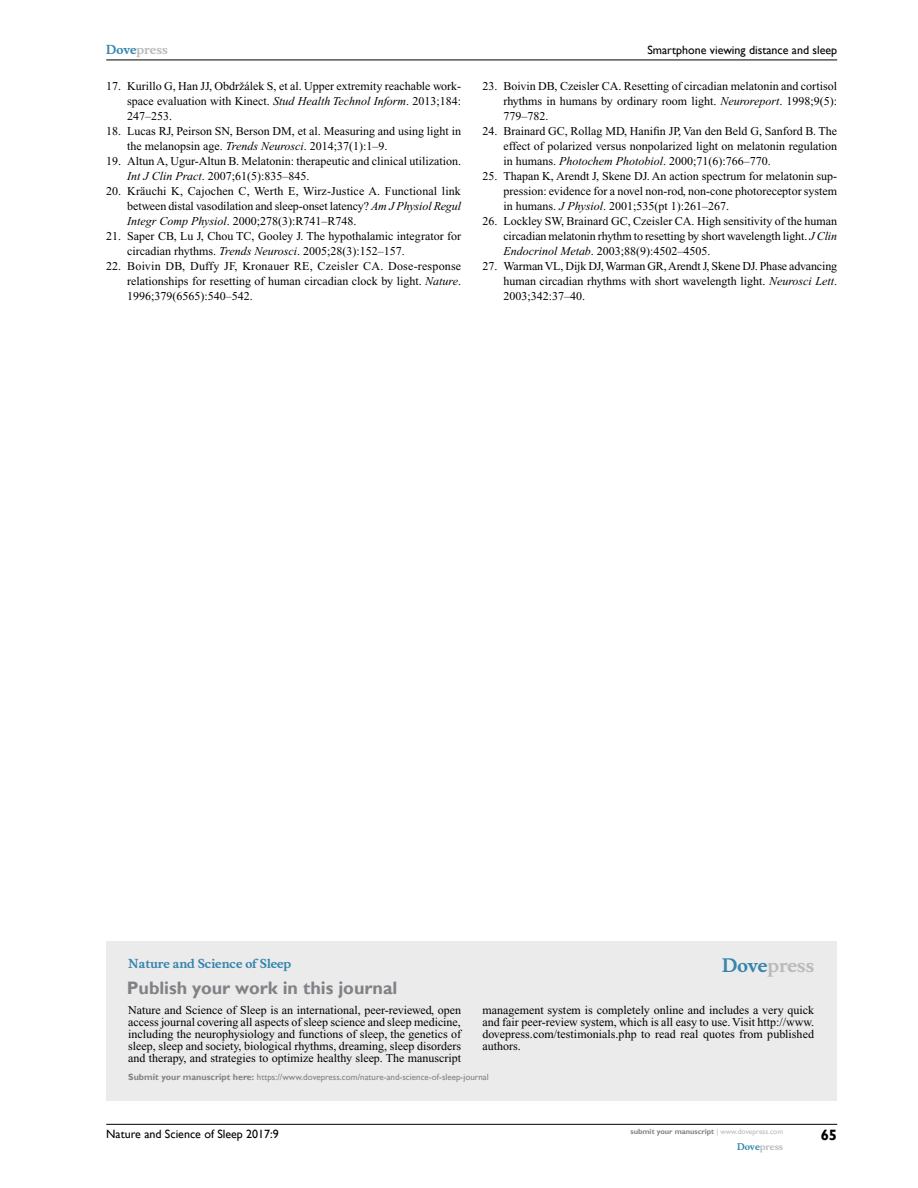
<style>
.page{position:relative;width:918px;height:1188px;background:#fff}
.page>*{position:absolute;margin:0;border:0;box-sizing:border-box;transform-origin:0 0}
.t1{font:700 18px "Gill Sans";color:#808285}
.t2{font:700 18px "Musee";color:#b8babc}
.t3{font:700 15px "Gill Sans";color:#000}
.t4{font:12px/15px "Times New Roman";color:#000;text-align:justify}
.t5{font:12px "Gill Sans";color:#000}
.t6{font:700 12px "Musee";color:#3785ad}
.t7{font:700 12px "Musee";color:#b8babc}
.t8{font:9px "Gill Sans";color:#808285}
.t9{font:700 9px "Musee";color:#b8babc}
.t10{font:700 7.5px "Gill Sans";color:#808285}
.s1{color:#3785ad}
.s2{font-style:italic}
.s3{font-weight:700}
.s4{font-weight:400;color:#b8babc}
</style>
<div class="page">
<div style="left:106px;top:941px;width:731px;height:159px;background:#ebebec"></div>
<hr style="left:106px;top:1124px;width:731px;height:1px;background:#000">
<hr style="left:106px;top:60px;width:731px;height:1px;background:#000">
<p class="t7" style="left:106px;top:43px;width:63px"><span class="s1">Dove</span>press</p>
<p class="t4" style="left:127px;top:79px;width:335px;text-indent:-21px">17. Kurillo G, Han JJ, Obdržálek S, et al. Upper extremity reachable work&shy;space evaluation with Kinect. <span class="s2">Stud Health Technol Inform</span>. 2013;184:<br>247–253.</p>
<p class="t4" style="left:127px;top:124px;width:335px;text-indent:-21px">18. Lucas RJ, Peirson SN, Berson DM, et al. Measuring and using light in the melanopsin age. <span class="s2">Trends Neurosci</span>. 2014;37(1):1–9.</p>
<p class="t4" style="left:127px;top:154px;width:335px;text-indent:-21px">19. Altun A, Ugur-Altun B. Melatonin: therapeutic and clinical utilization.<br><span class="s2">Int J Clin Pract</span>. 2007;61(5):835–845.</p>
<p class="t4" style="left:127px;top:184px;width:335px;text-indent:-21px">20. Kräuchi K, Cajochen C, Werth E, Wirz-Justice A. Functional link between distal vasodilation and sleep-onset latency? <span class="s2">Am J Physiol Regul Integr Comp Physiol</span>. 2000;278(3):R741–R748.</p>
<p class="t4" style="left:127px;top:229px;width:335px;text-indent:-21px">21. Saper CB, Lu J, Chou TC, Gooley J. The hypothalamic integrator for circadian rhythms. <span class="s2">Trends Neurosci</span>. 2005;28(3):152–157.</p>
<p class="t4" style="left:127px;top:259px;width:335px;text-indent:-21px">22. Boivin DB, Duffy JF, Kronauer RE, Czeisler CA. Dose-response relationships for resetting of human circadian clock by light. <span class="s2">Nature</span>.<br>1996;379(6565):540–542.</p>
<p class="t5" style="left:647px;top:43px;width:191px">Smartphone viewing distance and sleep</p>
<p class="t4" style="left:503px;top:79px;width:335px;text-indent:-21px">23. Boivin DB, Czeisler CA. Resetting of circadian melatonin and cortisol rhythms in humans by ordinary room light. <span class="s2">Neuroreport</span>. 1998;9(5):<br>779–782.</p>
<p class="t4" style="left:503px;top:124px;width:335px;text-indent:-21px">24. Brainard GC, Rollag MD, Hanifin JP, Van den Beld G, Sanford B. The effect of polarized versus nonpolarized light on melatonin regulation in humans. <span class="s2">Photochem Photobiol</span>. 2000;71(6):766–770.</p>
<p class="t4" style="left:503px;top:169px;width:335px;text-indent:-21px">25. Thapan K, Arendt J, Skene DJ. An action spectrum for melatonin sup&shy;pression: evidence for a novel non-rod, non-cone photoreceptor system in humans. <span class="s2">J Physiol</span>. 2001;535(pt 1):261–267.</p>
<p class="t4" style="left:503px;top:214px;width:335px;text-indent:-21px">26. Lockley SW, Brainard GC, Czeisler CA. High sensitivity of the human circadian melatonin rhythm to resetting by short wavelength light. <span class="s2">J Clin Endocrinol Metab</span>. 2003;88(9):4502–4505.</p>
<p class="t4" style="left:503px;top:259px;width:335px;text-indent:-21px">27. Warman VL, Dijk DJ, Warman GR, Arendt J, Skene DJ. Phase advancing human circadian rhythms with short wavelength light. <span class="s2">Neurosci Lett</span>.<br>2003;342:37–40.</p>
<p class="t6" style="left:128px;top:956px;width:164px">Nature and Science of Sleep</p>
<h1 class="t1" style="left:127px;top:977px;width:272px">Publish your work in this journal</h1>
<h1 class="t2" style="left:722px;top:955px;width:94px"><span class="s1">Dove</span>press</h1>
<p class="t4" style="left:128px;top:1004px;width:334px;line-height:12px">Nature and Science of Sleep is an international, peer-reviewed, open access journal covering all aspects of sleep science and sleep medicine, including the neurophysiology and functions of sleep, the genetics of sleep, sleep and society, biological rhythms, dreaming, sleep disorders and therapy, and strategies to optimize healthy sleep. The manuscript</p>
<p class="t4" style="left:482px;top:1004px;width:333px;line-height:12px">management system is completely online and includes a very quick and fair peer-review system, which is all easy to use. Visit http://www. dovepress.com/testimonials.php to read real quotes from published authors.</p>
<p class="t8" style="left:128px;top:1072px;width:362px"><span class="s3">Submit your manuscript here:</span> https://www.dovepress.com/nature-and-science-of-sleep-journal</p>
<p class="t5" style="left:106px;top:1127px;width:174px">Nature and Science of Sleep 2017:9</p>
<p class="t10" style="left:631px;top:1127px;width:154px">submit your manuscript <span class="s4">| www.dovepress.com</span></p>
<p class="t9" style="left:737px;top:1141px;width:48px"><span class="s1">Dove</span>press</p>
<p class="t3" style="left:821px;top:1126px;width:18px">65</p>
</div>
